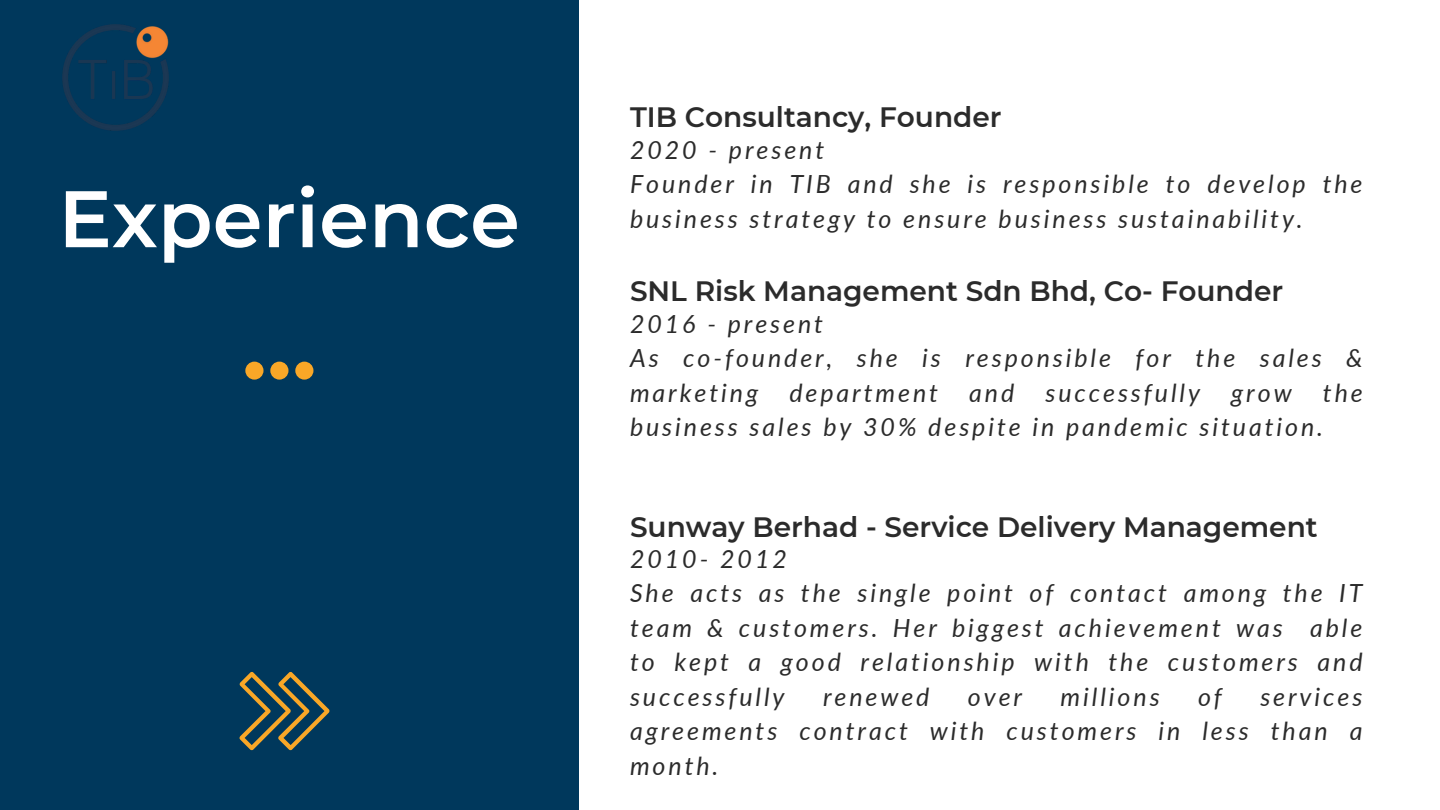
<style>
.page{position:relative;width:1440px;height:810px;background:#fff}
.page>*{position:absolute;margin:0;border:0;box-sizing:border-box;transform-origin:0 0}
.t1{font:600 80px "Montserrat";color:#fff}
.t2{font:600 28px "Montserrat";color:#2b2b2b}
.t3{font:italic 25px/34.5px "Lato";letter-spacing:.115em;color:#2b2b2b;text-align:justify}
</style>
<div class="page">
<div style="left:0;top:0;width:578px;height:810px;background:#00385c"></div>
<svg style="left:245px;top:362px;width:68px;height:18px"></svg>
<svg style="left:240px;top:672px;width:90px;height:78px"></svg>
<img style="left:62px;top:24px;width:107px;height:107px">
<p class="t1" style="left:58px;top:170px;width:463px">Experience</p>
<p class="t2" style="left:630px;top:100px;width:373px">TIB Consultancy, Founder</p>
<p class="t3" style="left:630px;top:132px;width:196px">2020 - present</p>
<p class="t3" style="left:630px;top:166px;width:734px">Founder in TIB and she is responsible to develop the business strategy to ensure business sustainability.</p>
<p class="t2" style="left:630px;top:274px;width:655px">SNL Risk Management Sdn Bhd, Co- Founder</p>
<p class="t3" style="left:630px;top:306px;width:195px">2016 - present</p>
<p class="t3" style="left:630px;top:340px;width:734px">As co-founder, she is responsible for the sales &amp; marketing department and successfully grow the business sales by 30% despite in pandemic situation.</p>
<p class="t2" style="left:630px;top:509px;width:689px">Sunway Berhad - Service Delivery Management</p>
<p class="t3" style="left:630px;top:541px;width:158px">2010- 2012</p>
<p class="t3" style="left:630px;top:576px;width:734px">She acts as the single point of contact among the IT team &amp; customers. Her biggest achievement was able to kept a good relationship with the customers and successfully</p>
<p class="t3" style="left:823px;top:679px;width:108px">renewed</p>
<p class="t3" style="left:968px;top:679px;width:56px">over</p>
<p class="t3" style="left:1061px;top:679px;width:101px">millions</p>
<p class="t3" style="left:1198px;top:679px;width:25px">of</p>
<p class="t3" style="left:630px;top:679px;width:734px;text-indent:630px">services agreements contract with customers in less than a month.</p>
</div>
